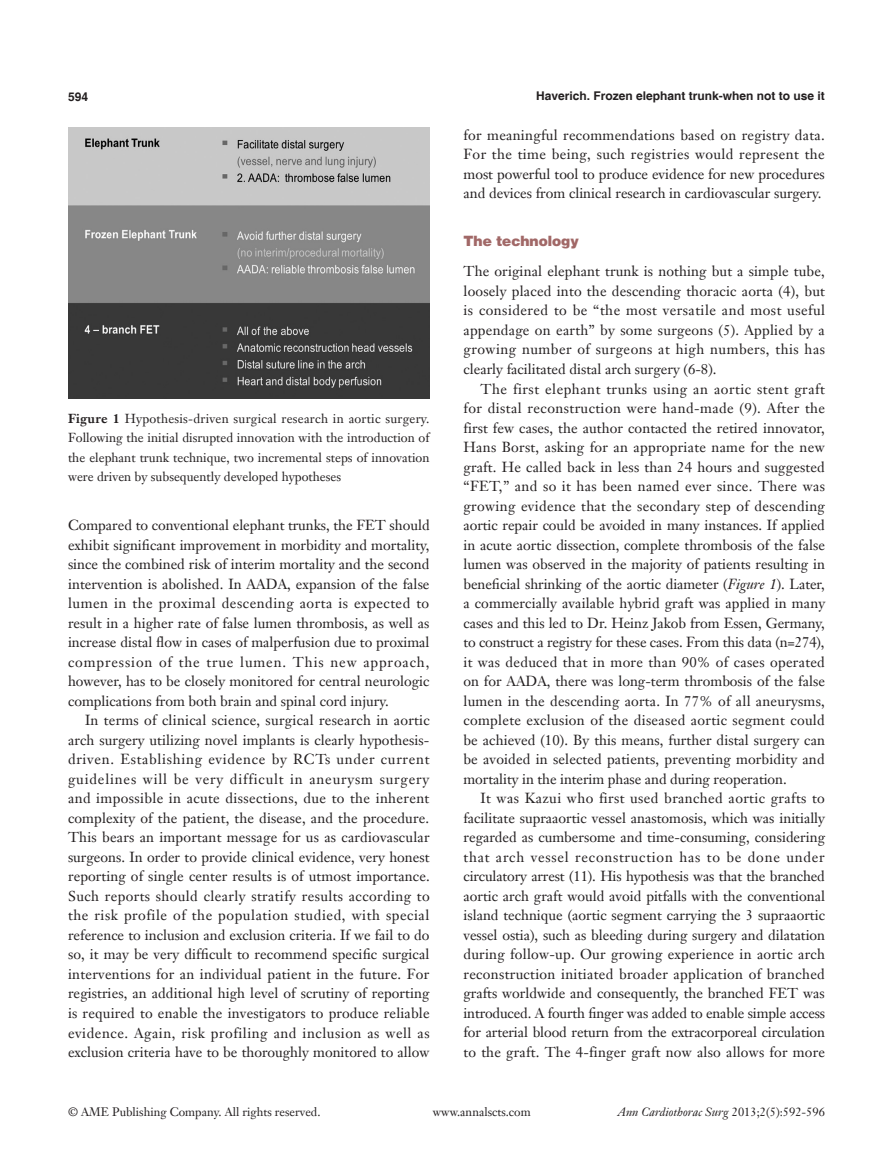
<style>
.page{position:relative;width:893px;height:1170px;background:#fff}
.page>*{position:absolute;margin:0;border:0;box-sizing:border-box;transform-origin:0 0}
.t1{font:14.25px/19.5px "Janson Text LT";color:#231f20;text-align:justify}
.t2{font:900 14.25px "Helvetica";color:#a16867}
.ScriptLineNumbers{font:12.75px/19.5px "Janson Text LT";color:#231f20;text-align:justify}
.t3{font:12px "Janson Text LT";color:#231f20}
.t4{font:700 12px "Helvetica";color:#231f20}
.t5{font:italic 12px "Janson Text LT";color:#231f20}
.s1{font-weight:700}
.s2{font-style:italic}
.s3{font-style:normal}
</style>
<div class="page">
<img style="left:68px;top:128px;width:361px;height:270px">
<p class="t4" style="left:68px;top:89px;width:22px">594</p>
<p class="t4" style="left:536px;top:88px;width:290px">Haverich. Frozen elephant trunk-when not to use it</p>
<p class="ScriptLineNumbers" style="left:68px;top:408px;width:363px"><span class="s1">Figure 1</span> Hypothesis-driven surgical research in aortic surgery.<br>Following the initial disrupted innovation with the introduction of the elephant trunk technique, two incremental steps of innovation were driven by subsequently developed hypotheses</p>
<p class="t1" style="left:68px;top:515px;width:363px">Compared to conventional elephant trunks, the FET should exhibit significant improvement in morbidity and mortality, since the combined risk of interim mortality and the second intervention is abolished. In AADA, expansion of the false lumen in the proximal descending aorta is expected to result in a higher rate of false lumen thrombosis, as well as increase distal flow in cases of malperfusion due to proximal compression of the true lumen. This new approach, however, has to be closely monitored for central neurologic complications from both brain and spinal cord injury.</p>
<p class="t1" style="left:68px;top:710px;width:363px;text-indent:17px">In terms of clinical science, surgical research in aortic arch surgery utilizing novel implants is clearly hypothesis&shy;driven. Establishing evidence by RCTs under current guidelines will be very difficult in aneurysm surgery and impossible in acute dissections, due to the inherent complexity of the patient, the disease, and the procedure.<br>This bears an important message for us as cardiovascular surgeons. In order to provide clinical evidence, very honest reporting of single center results is of utmost importance.<br>Such reports should clearly stratify results according to the risk profile of the population studied, with special reference to inclusion and exclusion criteria. If we fail to do so, it may be very difficult to recommend specific surgical interventions for an individual patient in the future. For registries, an additional high level of scrutiny of reporting is required to enable the investigators to produce reliable evidence. Again, risk profiling and inclusion as well as exclusion criteria have to be thoroughly monitored to allow</p>
<p class="t1" style="left:463px;top:125px;width:363px">for meaningful recommendations based on registry data.<br>For the time being, such registries would represent the most powerful tool to produce evidence for new procedures and devices from clinical research in cardiovascular surgery.</p>
<p class="t2" style="left:463px;top:232px;width:117px">The technology</p>
<p class="t1" style="left:463px;top:261px;width:363px">The original elephant trunk is nothing but a simple tube, loosely placed into the descending thoracic aorta (4), but is considered to be “the most versatile and most useful appendage on earth” by some surgeons (5). Applied by a growing number of surgeons at high numbers, this has clearly facilitated distal arch surgery (6-8).</p>
<p class="t1" style="left:463px;top:378px;width:363px;text-indent:17px">The first elephant trunks using an aortic stent graft for distal reconstruction were hand-made (9). After the first few cases, the author contacted the retired innovator, Hans Borst, asking for an appropriate name for the new graft. He called back in less than 24 hours and suggested “FET,” and so it has been named ever since. There was growing evidence that the secondary step of descending aortic repair could be avoided in many instances. If applied in acute aortic dissection, complete thrombosis of the false lumen was observed in the majority of patients resulting in beneficial shrinking of the aortic diameter (<span class="s2">Figure 1</span>). Later, a commercially available hybrid graft was applied in many cases and this led to Dr. Heinz Jakob from Essen, Germany, to construct a registry for these cases. From this data (n=274), it was deduced that in more than 90% of cases operated on for AADA, there was long-term thrombosis of the false lumen in the descending aorta. In 77% of all aneurysms, complete exclusion of the diseased aortic segment could be achieved (10). By this means, further distal surgery can be avoided in selected patients, preventing morbidity and mortality in the interim phase and during reoperation.</p>
<p class="t1" style="left:463px;top:788px;width:363px;text-indent:17px">It was Kazui who first used branched aortic grafts to facilitate supraaortic vessel anastomosis, which was initially regarded as cumbersome and time-consuming, considering that arch vessel reconstruction has to be done under circulatory arrest (11). His hypothesis was that the branched aortic arch graft would avoid pitfalls with the conventional island technique (aortic segment carrying the 3 supraaortic vessel ostia), such as bleeding during surgery and dilatation during follow-up. Our growing experience in aortic arch reconstruction initiated broader application of branched grafts worldwide and consequently, the branched FET was introduced. A fourth finger was added to enable simple access for arterial blood return from the extracorporeal circulation to the graft. The 4-finger graft now also allows for more</p>
<p class="t3" style="left:68px;top:1104px;width:254px">© AME Publishing Company. All rights reserved.</p>
<p class="t3" style="left:433px;top:1104px;width:99px">www.annalscts.com</p>
<p class="t5" style="left:618px;top:1104px;width:209px">Ann Cardiothorac Surg <span class="s3">2013;2(5):592-596</span></p>
</div>
